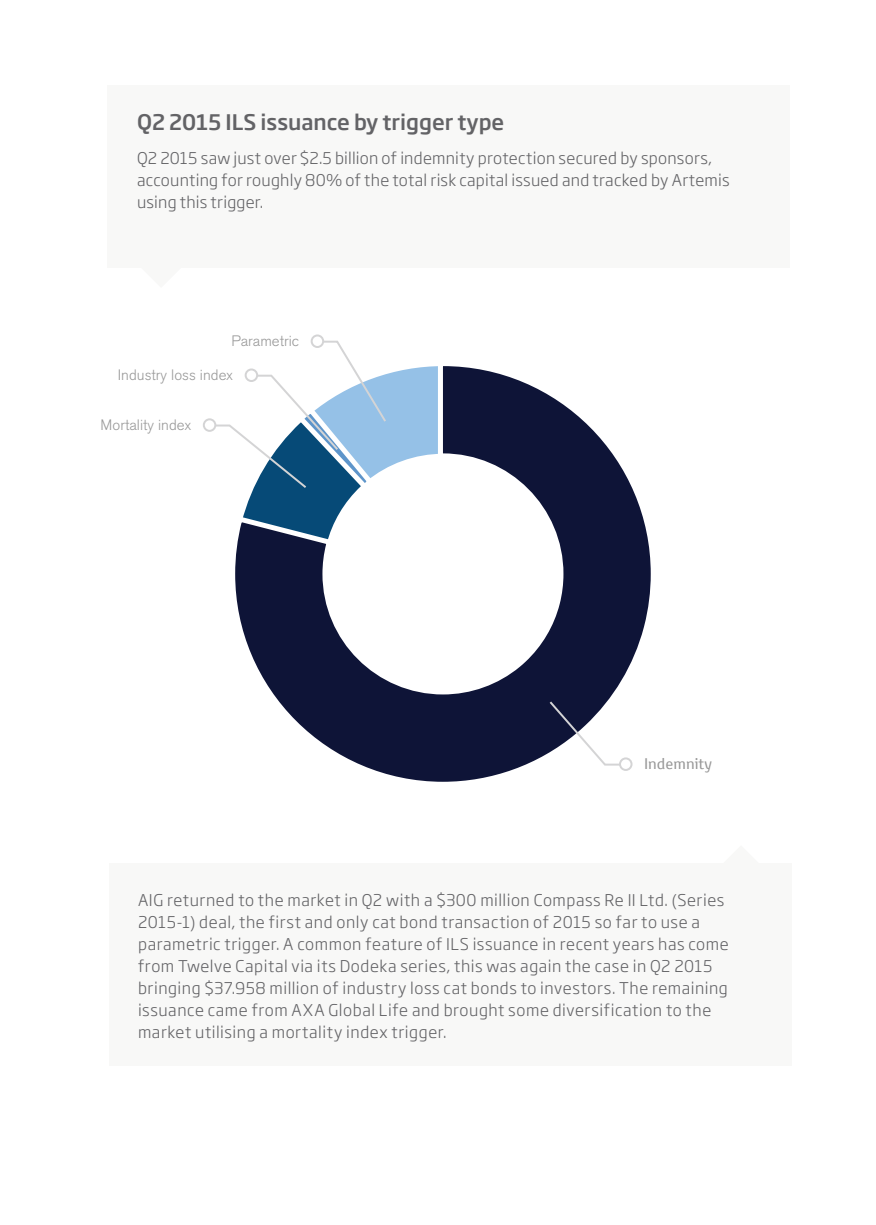
<style>
.page{position:relative;width:876px;height:1225px;background:#fff}
.page>*{position:absolute;margin:0;border:0;box-sizing:border-box;transform-origin:0 0}
.t1{font:500 21px "Soho Gothic Pro";color:#636366}
.t2{font:300 16px/22px "Soho Gothic Pro";letter-spacing:.03em;color:#636366}
.t3{font:300 15px "Akzidenz Grotesk BE";color:#989898}
.t4{font:15px "Toyota Text";color:#989898}
</style>
<div class="page">
<svg style="left:235px;top:366px;width:416px;height:416px"></svg>
<div style="left:108px;top:86px;width:682px;height:182px;background:#f8f8f7"></div>
<svg style="left:548px;top:699px;width:80px;height:67px"></svg>
<div style="left:620px;top:758px;width:11px;height:12px;background:#fff;border-radius:50%"></div>
<div style="left:619px;top:757px;width:13px;height:14px;border:2px solid #d4d4d5;border-radius:50%"></div>
<div style="left:311px;top:334px;width:13px;height:14px;border:2px solid #d4d4d5;border-radius:50%"></div>
<svg style="left:214px;top:340px;width:237px;height:213px"></svg>
<div style="left:203px;top:418px;width:13px;height:14px;border:2px solid #d4d4d5;border-radius:50%"></div>
<div style="left:109px;top:863px;width:682px;height:203px;background:#f8f8f7"></div>
<h1 class="t1" style="left:137px;top:105px;width:369px">Q2 2015 Ils issuance by trigger type</h1>
<p class="t2" style="left:137px;top:146px;width:594px">Q2 2015 saw just over $2.5 billion of indemnity protection secured by sponsors, accounting for roughly 80% of the total risk capital issued and tracked by Artemis using this trigger.</p>
<p class="t3" style="left:232px;top:332px;width:69px">Parametric</p>
<p class="t3" style="left:118px;top:366px;width:117px">Industry loss index</p>
<p class="t3" style="left:101px;top:416px;width:92px">Mortality index</p>
<p class="t4" style="left:644px;top:753px;width:69px">Indemnity</p>
<p class="t2" style="left:138px;top:887px;width:592px">AIG returned to the market in Q2 with a $300 million Compass Re II Ltd. (Series 2015-1) deal, the first and only cat bond transaction of 2015 so far to use a parametric trigger. A common feature of ILS issuance in recent years has come from Twelve Capital via its Dodeka series, this was again the case in Q2 2015 bringing $37.958 million of industry loss cat bonds to investors. The remaining issuance came from AXA Global Life and brought some diversification to the market utilising a mortality index trigger.</p>
</div>
